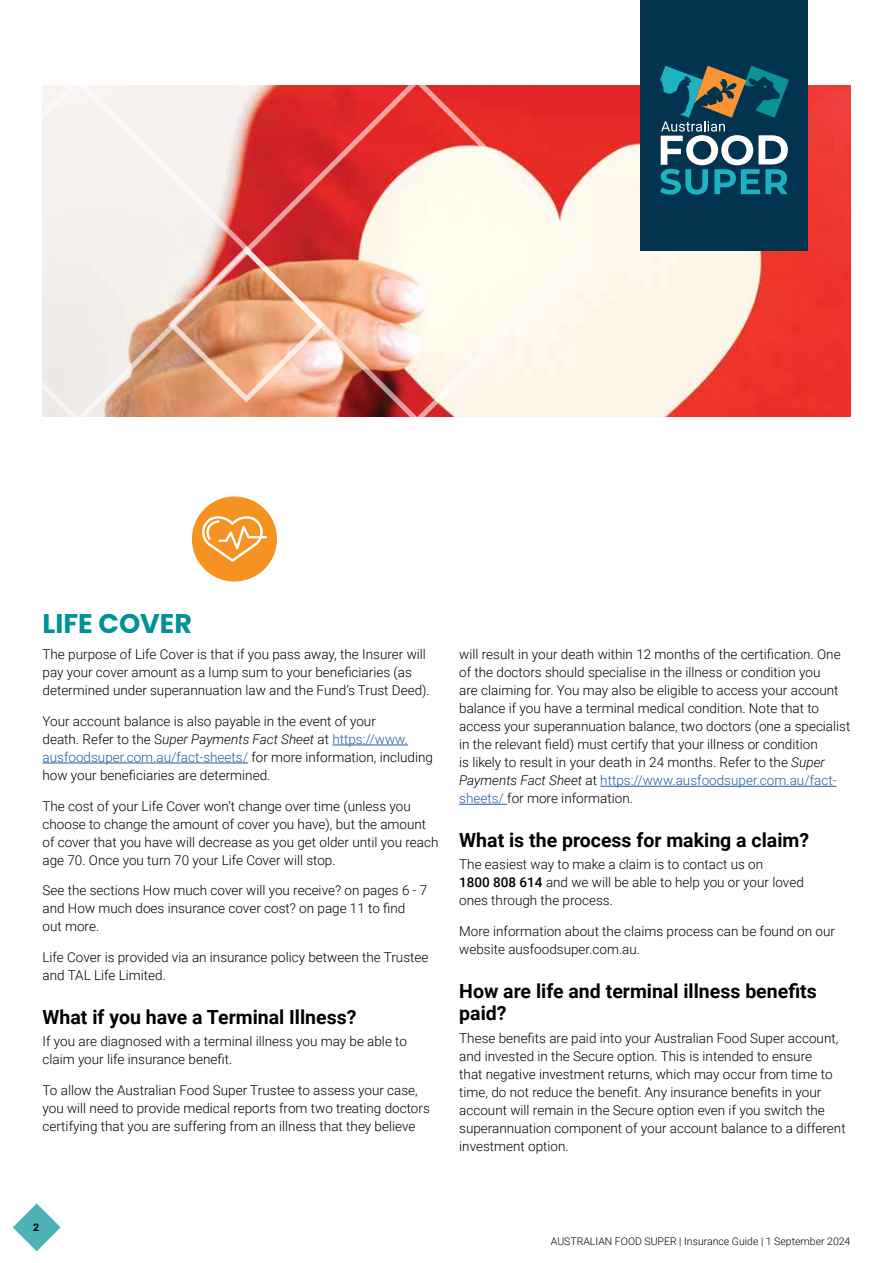
<style>
.page{position:relative;width:893px;height:1263px;background:#fff}
.page>*{position:absolute;margin:0;border:0;box-sizing:border-box;transform-origin:0 0}
.t1{font:700 27px "Poppins";color:#009296}
.t2{font:700 19.5px/22.5px "Roboto";color:#000}
.t3{font:300 13.5px/18px "Roboto";color:#000}
.t4{font:300 10.5px "Roboto";color:#000}
.t5{font:700 10.5px "Roboto";color:#000}
.s1{font-style:italic}
.s2{color:#215e9e}
.s3{font-weight:500}
</style>
<div class="page">
<img style="left:593px;top:85px;width:257px;height:332px">
<svg style="left:42px;top:85px;width:199px;height:332px"></svg>
<svg style="left:241px;top:85px;width:352px;height:332px;background:#ec9b93"></svg>
<svg style="left:166px;top:244px;width:161px;height:161px;background:#e2a083"></svg>
<svg style="left:13px;top:1203px;width:48px;height:48px"></svg>
<hr style="left:332px;top:745px;width:76px;height:1px;background:#215e9e">
<hr style="left:43px;top:763px;width:205px;height:1px;background:#215e9e">
<hr style="left:600px;top:786px;width:236px;height:1px;background:#215e9e">
<hr style="left:459px;top:804px;width:48px;height:1px;background:#215e9e">
<div style="left:641px;top:0;width:167px;height:250px;background:#03334e"></div>
<svg style="left:660px;top:66px;width:129px;height:129px"></svg>
<div style="left:192px;top:496px;width:85px;height:85px;background:#f59222;border-radius:50%"></div>
<svg style="left:202px;top:516px;width:65px;height:46px"></svg>
<h1 class="t1" style="left:43px;top:608px;width:151px">LIFE COVER</h1>
<p class="t3" style="left:43px;top:646px;width:389px">The purpose of Life Cover is that if you pass away, the Insurer will pay your cover amount as a lump sum to your beneficiaries (as determined under superannuation law and the Fund’s Trust Deed).</p>
<p class="t3" style="left:43px;top:713px;width:392px">Your account balance is also payable in the event of your<br>death. Refer to the S<span class="s1">uper Payments Fact Sheet</span> at <span class="s2">https://www. ausfoodsuper.com.au/fact-sheets/</span> for more information, including how your beneficiaries are determined.</p>
<p class="t3" style="left:43px;top:798px;width:397px">The cost of your Life Cover won’t change over time (unless you choose to change the amount of cover you have), but the amount of cover that you have will decrease as you get older until you reach age 70. Once you turn 70 your Life Cover will stop.</p>
<p class="t3" style="left:43px;top:882px;width:386px">See the sections How much cover will you receive? on pages 6 - 7 and How much does insurance cover cost? on page 11 to find out more.</p>
<p class="t3" style="left:43px;top:949px;width:387px">Life Cover is provided via an insurance policy between the Trustee and TAL Life Limited.</p>
<h2 class="t2" style="left:43px;top:1007px;width:315px">What if you have a Terminal Illness?</h2>
<p class="t3" style="left:43px;top:1033px;width:366px">If you are diagnosed with a terminal illness you may be able to claim your life insurance benefit.</p>
<p class="t3" style="left:43px;top:1082px;width:389px">To allow the Australian Food Super Trustee to assess your case, you will need to provide medical reports from two treating doctors certifying that you are suffering from an illness that they believe</p>
<p class="t3" style="left:459px;top:645px;width:393px">will result in your death within 12 months of the certification. One of the doctors should specialise in the illness or condition you<br>are claiming for. You may also be eligible to access your account balance if you have a terminal medical condition. Note that to access your superannuation balance, two doctors (one a specialist in the relevant field) must certify that your illness or condition<br>is likely to result in your death in 24 months. Refer to the <span class="s1">Super Payments Fact Sheet</span> at <span class="s2">https://www.ausfoodsuper.com.au/fact&shy;sheets/</span> for more information.</p>
<h2 class="t2" style="left:459px;top:830px;width:351px">What is the process for making a claim?</h2>
<p class="t3" style="left:459px;top:856px;width:346px">The easiest way to make a claim is to contact us on<br><span class="s3">1800 808 614</span> and we will be able to help you or your loved ones through the process.</p>
<p class="t3" style="left:459px;top:923px;width:377px">More information about the claims process can be found on our website ausfoodsuper.com.au.</p>
<h2 class="t2" style="left:459px;top:979px;width:359px">How are life and terminal illness benefits paid?</h2>
<p class="t3" style="left:459px;top:1028px;width:388px">These benefits are paid into your Australian Food Super account, and invested in the Secure option. This is intended to ensure<br>that negative investment returns, which may occur from time to time, do not reduce the benefit. Any insurance benefits in your account will remain in the Secure option even if you switch the superannuation component of your account balance to a different investment option.</p>
<p class="t5" style="left:33px;top:1223px;width:8px">2</p>
<p class="t4" style="left:551px;top:1236px;width:301px">AUSTRALIAN FOOD SUPER | Insurance Guide | 1 September 2024</p>
</div>
